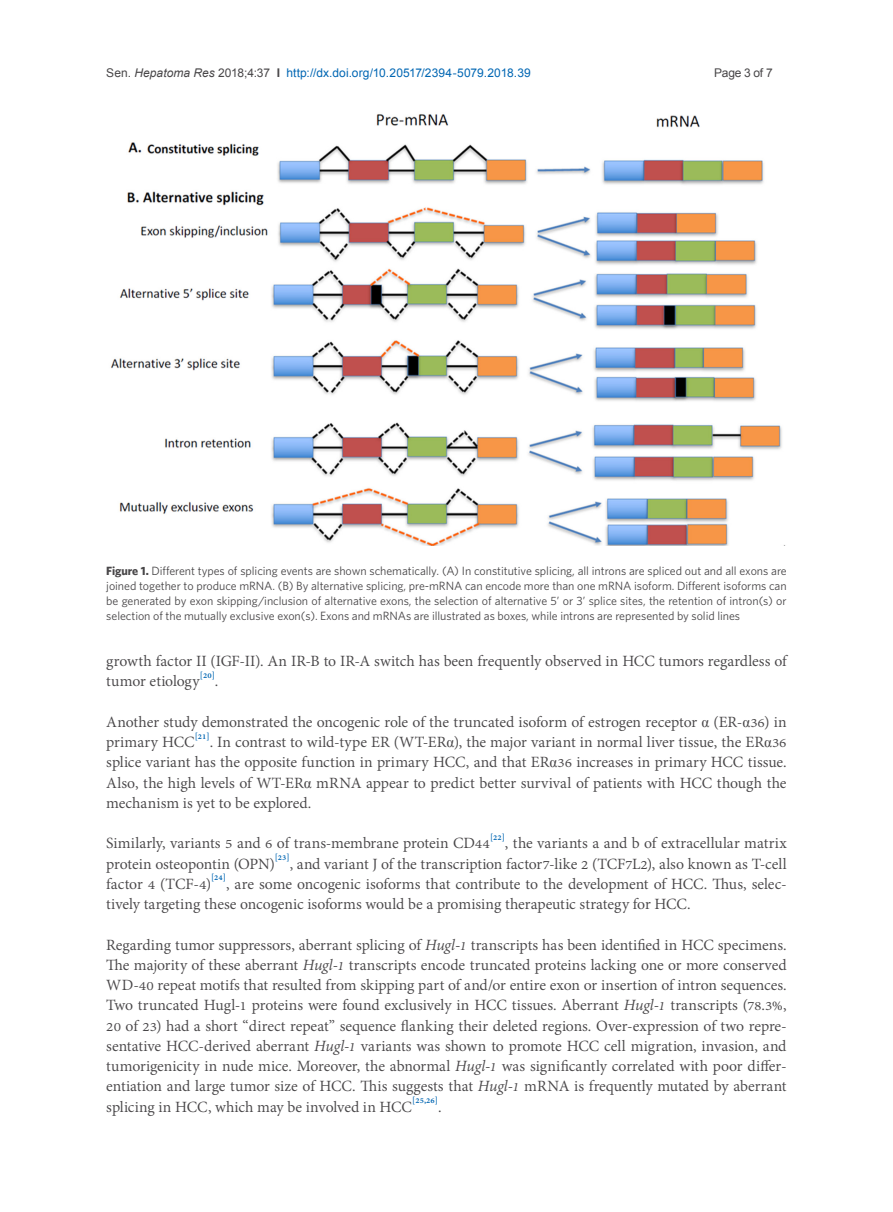
<style>
.page{position:relative;width:893px;height:1212px;background:#fff}
.page>*{position:absolute;margin:0;border:0;box-sizing:border-box;transform-origin:0 0}
.t1{font:19.2px/20.2px "Adobe Thai";letter-spacing:-.005em;color:#484648;text-align:justify}
.t2{font:12px/15px "Whitney";letter-spacing:-.005em;color:#484648;text-align:justify}
.t3{font:12px "Arial";letter-spacing:.01em;color:#0166b3}
.t4{font:12px "Arial";letter-spacing:-.025em;color:#484648}
.s1{color:#484648}
.s2{font-style:italic;color:#484648}
.s3{font-weight:700;color:#484648}
.s4{font-weight:700}
.s5{font-family:"Times New Roman";font-size:15px}
.s6{font-style:italic}
</style>
<div class="page">
<img style="left:111px;top:114px;width:671px;height:431px">
<p class="t3" style="left:106px;top:65px;width:426px"><span class="s1">Sen.</span> <span class="s2">Hepatoma Res</span> <span class="s1">2018;4:37</span> <span class="s3">I</span> http://dx.doi.org/10.20517/2394-5079.2018.39</p>
<p class="t4" style="left:714px;top:65px;width:60px">Page 3 of 7</p>
<p class="t2" style="left:106px;top:563px;width:682px"><span class="s4">Figure 1.</span> Different types of splicing events are shown schematically. (A) In constitutive splicing, all introns are spliced out and all exons are joined together to produce mRNA. (B) By alternative splicing, pre-mRNA can encode more than one mRNA isoform. Different isoforms can be generated by exon skipping/inclusion of alternative exons, the selection of alternative 5’ or 3’ splice sites, the retention of intron(s) or selection of the mutually exclusive exon(s). Exons and mRNAs are illustrated as boxes, while introns are represented by solid lines</p>
<p class="t1" style="left:106px;top:649px;width:682px">growth factor II (IGF-II). An IR-B to IR-A switch has been frequently observed in HCC tumors regardless of tumor etiology<sup>[20]</sup>.</p>
<p class="t1" style="left:106px;top:710px;width:682px">Another study demonstrated the oncogenic role of the truncated isoform of estrogen receptor <span class="s5">α</span> (ER-<span class="s5">α</span>36) in primary HCC<sup>[21]</sup>. In contrast to wild-type ER (WT-ER<span class="s5">α</span>), the major variant in normal liver tissue, the ER<span class="s5">α</span>36 splice variant has the opposite function in primary HCC, and that ER<span class="s5">α</span>36 increases in primary HCC tissue.<br>Also, the high levels of WT-ER<span class="s5">α</span> mRNA appear to predict better survival of patients with HCC though the mechanism is yet to be explored.</p>
<p class="t1" style="left:106px;top:831px;width:682px">Similarly, variants 5 and 6 of trans-membrane protein CD44<sup>[22]</sup>, the variants a and b of extracellular matrix protein osteopontin (OPN)<sup>[23]</sup>, and variant J of the transcription factor7-like 2 (TCF7L2), also known as T-cell factor 4 (TCF-4)<sup>[24]</sup>, are some oncogenic isoforms that contribute to the development of HCC. Thus, selec&shy;tively targeting these oncogenic isoforms would be a promising therapeutic strategy for HCC.</p>
<p class="t1" style="left:106px;top:933px;width:682px">Regarding tumor suppressors, aberrant splicing of <span class="s6">Hugl-1</span> transcripts has been identified in HCC specimens.<br>The majority of these aberrant <span class="s6">Hugl-1</span> transcripts encode truncated proteins lacking one or more conserved WD-40 repeat motifs that resulted from skipping part of and/or entire exon or insertion of intron sequences.<br>Two truncated Hugl-1 proteins were found exclusively in HCC tissues. Aberrant <span class="s6">Hugl-1</span> transcripts (78.3%, 20 of 23) had a short “direct repeat” sequence flanking their deleted regions. Over-expression of two repre&shy;sentative HCC-derived aberrant <span class="s6">Hugl-1</span> variants was shown to promote HCC cell migration, invasion, and tumorigenicity in nude mice. Moreover, the abnormal <span class="s6">Hugl-1</span> was significantly correlated with poor differ&shy;entiation and large tumor size of HCC. This suggests that <span class="s6">Hugl-1</span> mRNA is frequently mutated by aberrant splicing in HCC, which may be involved in HCC<sup>[25,26]</sup>.</p>
</div>
